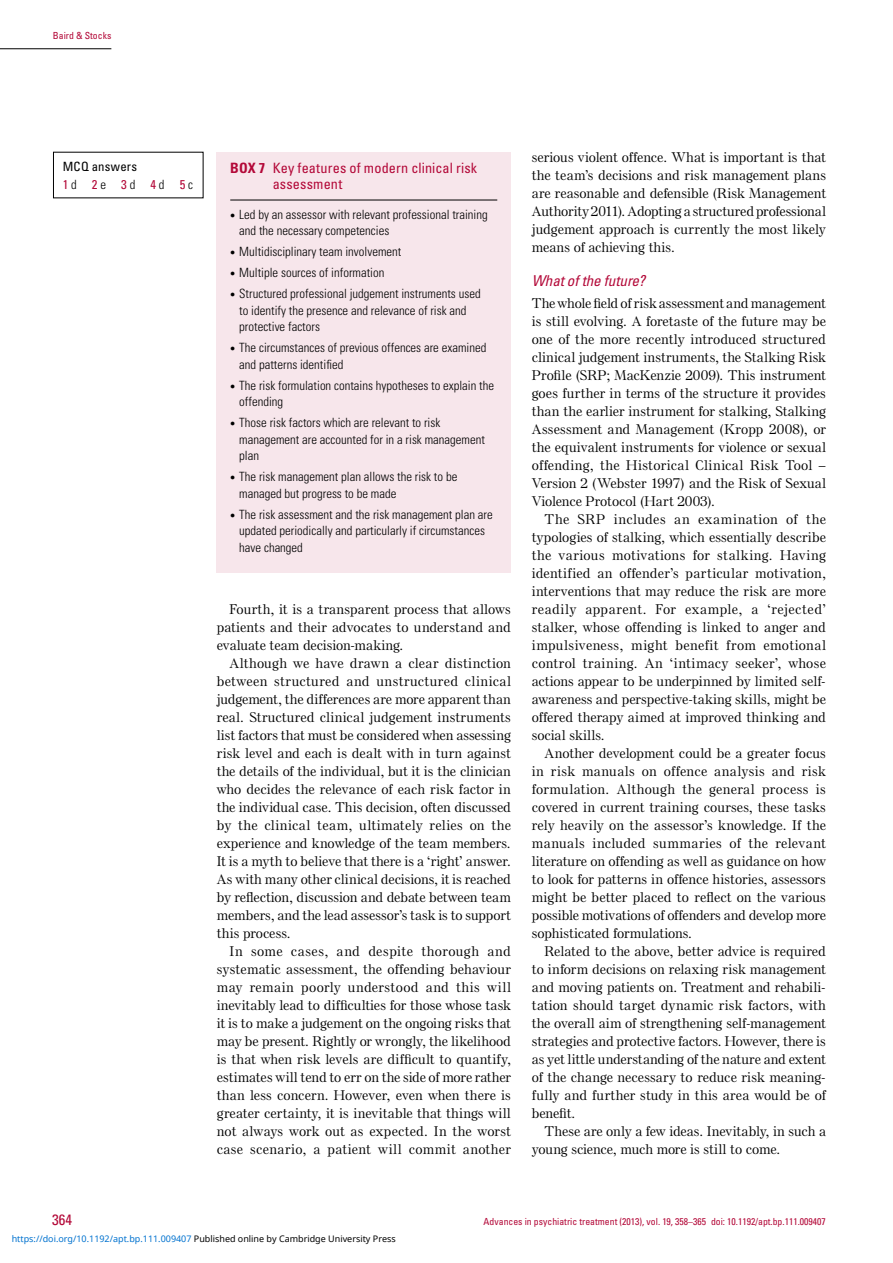
<style>
.page{position:relative;width:893px;height:1263px;background:#fff}
.page>*{position:absolute;margin:0;border:0;box-sizing:border-box;transform-origin:0 0}
.t1{font:italic condensed 15px "Univers LT Std";letter-spacing:-.005em;color:#b30838}
.t2{font:condensed 15px "Univers LT Std";color:#b30838}
.t3{font:condensed 14.25px/16.5px "Univers LT Std";letter-spacing:.01em;color:#b30838}
.t4{font:500 13.5px/18px "Else NPL Std";letter-spacing:.02em;color:#000;text-align:justify}
.t5{font:300 condensed 12.75px/16.5px "Univers LT Std";color:#000}
.t6{font:condensed 12.75px/18px "Univers LT Std";letter-spacing:.02em;color:#000}
.t7{font:condensed 9.75px "Univers LT Std";color:#b30838}
.t8{font:9px "Noto Sans";color:#0172cf}
.s1{color:#b30838}
.s2{font-weight:300}
.s3{font-weight:700}
.s4{font-family:"Newspaper Pi BT";font-weight:400;font-stretch:normal;font-size:7.5px}
.s5{color:#000}
</style>
<div class="page">
<hr style="left:0;top:49px;width:111px;height:1px;background:#000">
<div style="left:217px;top:152px;width:294px;height:421px;background:#f7e6eb"></div>
<hr style="left:230px;top:200px;width:267px;height:1px;background:#000">
<p class="t7" style="left:53px;top:30px;width:60px">Baird &amp; Stocks</p>
<p class="t6" style="left:63px;top:157px;width:132px">MCQ answers<br><span class="s1">1</span> <span class="s2">d</span><span class="s1">2</span> <span class="s2">e</span><span class="s1">3</span> <span class="s2">d</span><span class="s1">4</span> <span class="s2">d</span><span class="s1">5</span> <span class="s2">c</span></p>
<p class="t3" style="left:273px;top:159px;width:206px;text-indent:-42px"><span class="s3">Box 7</span> Key features of modern clinical risk assessment</p>
<p class="t5" style="left:239px;top:206px;width:250px;text-indent:-9px"><span class="s4">•</span> Led by an assessor with relevant professional training and the necessary competencies</p>
<p class="t5" style="left:230px;top:244px;width:173px"><span class="s4">•</span> Multidisciplinary team involvement</p>
<p class="t5" style="left:230px;top:265px;width:156px"><span class="s4">•</span> Multiple sources of information</p>
<p class="t5" style="left:239px;top:286px;width:243px;text-indent:-9px"><span class="s4">•</span> Structured professional judgement instruments used to identify the presence and relevance of risk and protective factors</p>
<p class="t5" style="left:239px;top:340px;width:249px;text-indent:-9px"><span class="s4">•</span> The circumstances of previous offences are examined and patterns identified</p>
<p class="t5" style="left:239px;top:377px;width:256px;text-indent:-9px"><span class="s4">•</span> The risk formulation contains hypotheses to explain the offending</p>
<p class="t5" style="left:239px;top:415px;width:247px;text-indent:-9px"><span class="s4">•</span> Those risk factors which are relevant to risk management are accounted for in a risk management plan</p>
<p class="t5" style="left:239px;top:469px;width:220px;text-indent:-9px"><span class="s4">•</span> The risk management plan allows the risk to be managed but progress to be made</p>
<p class="t5" style="left:239px;top:506px;width:255px;text-indent:-9px"><span class="s4">•</span> The risk assessment and the risk management plan are updated periodically and particularly if circumstances have changed</p>
<p class="t4" style="left:217px;top:600px;width:295px;text-indent:13px">Fourth, it is a transparent process that allows patients and their advocates to understand and evaluate team decision-making.</p>
<p class="t4" style="left:217px;top:654px;width:296px;text-indent:13px">Although we have drawn a clear distinction between structured and unstructured clinical judgement, the differences are more apparent than real. Structured clinical judgement instruments list factors that must be considered when assessing risk level and each is dealt with in turn against the details of the individual, but it is the clinician who decides the relevance of each risk factor in the individual case. This decision, often discussed by the clinical team, ultimately relies on the experience and knowledge of the team members.<br>It is a myth to believe that there is a ‘right’ answer.<br>As with many other clinical decisions, it is reached by reflection, discussion and debate between team members, and the lead assessor’s task is to support this process.</p>
<p class="t4" style="left:217px;top:942px;width:296px;text-indent:13px">In some cases, and despite thorough and systematic assessment, the offending behaviour may remain poorly understood and this will inevitably lead to difficulties for those whose task it is to make a judgement on the ongoing risks that may be present. Rightly or wrongly, the likelihood is that when risk levels are difficult to quantify, estimates will tend to err on the side of more rather than less concern. However, even when there is greater certainty, it is inevitable that things will not always work out as expected. In the worst case scenario, a patient will commit another</p>
<p class="t4" style="left:532px;top:148px;width:296px">serious violent offence. What is important is that the team’s decisions and risk management plans are reasonable and defensible (Risk Management Authority 2011). Adopting a structured professional judgement approach is currently the most likely means of achieving this.</p>
<p class="t1" style="left:532px;top:271px;width:115px">What of the future?</p>
<p class="t4" style="left:532px;top:295px;width:296px">The whole field of risk assessment and management is still evolving. A foretaste of the future may be one of the more recently introduced structured clinical judgement instruments, the Stalking Risk Profile (SRP; MacKenzie 2009). This instrument goes further in terms of the structure it provides than the earlier instrument for stalking, Stalking Assessment and Management (Kropp 2008), or the equivalent instruments for violence or sexual offending, the Historical Clinical Risk Tool – Version 2 (Webster 1997) and the Risk of Sexual Violence Protocol (Hart 2003).</p>
<p class="t4" style="left:532px;top:511px;width:296px;text-indent:13px">The SRP includes an examination of the typologies of stalking, which essentially describe the various motivations for stalking. Having identified an offender’s particular motivation, interventions that may reduce the risk are more readily apparent. For example, a ‘rejected’ stalker, whose offending is linked to anger and impulsiveness, might benefit from emotional control training. An ‘intimacy seeker’, whose actions appear to be underpinned by limited self&shy;awareness and perspective-taking skills, might be offered therapy aimed at improved thinking and social skills.</p>
<p class="t4" style="left:532px;top:744px;width:296px;text-indent:13px">Another development could be a greater focus in risk manuals on offence analysis and risk formulation. Although the general process is covered in current training courses, these tasks rely heavily on the assessor’s knowledge. If the manuals included summaries of the relevant literature on offending as well as guidance on how to look for patterns in offence histories, assessors might be better placed to reflect on the various possible motivations of offenders and develop more sophisticated formulations.</p>
<p class="t4" style="left:532px;top:942px;width:295px;text-indent:13px">Related to the above, better advice is required to inform decisions on relaxing risk management and moving patients on. Treatment and rehabili&shy;tation should target dynamic risk factors, with the overall aim of strengthening self-management strategies and protective factors. However, there is as yet little understanding of the nature and extent of the change necessary to reduce risk meaning&shy;fully and further study in this area would be of benefit.</p>
<p class="t4" style="left:532px;top:1122px;width:295px;text-indent:13px">These are only a few ideas. Inevitably, in such a young science, much more is still to come.</p>
<p class="t2" style="left:52px;top:1210px;width:21px">364</p>
<p class="t7" style="left:484px;top:1216px;width:344px">Advances in psychiatric treatment (2013), vol. 19, 358–365 doi: 10.1192/apt.bp.111.009407</p>
<p class="t8" style="left:12px;top:1232px;width:386px">https://doi.org/10.1192/apt.bp.111.009407 <span class="s5">Published online by Cambridge University Press</span></p>
</div>
